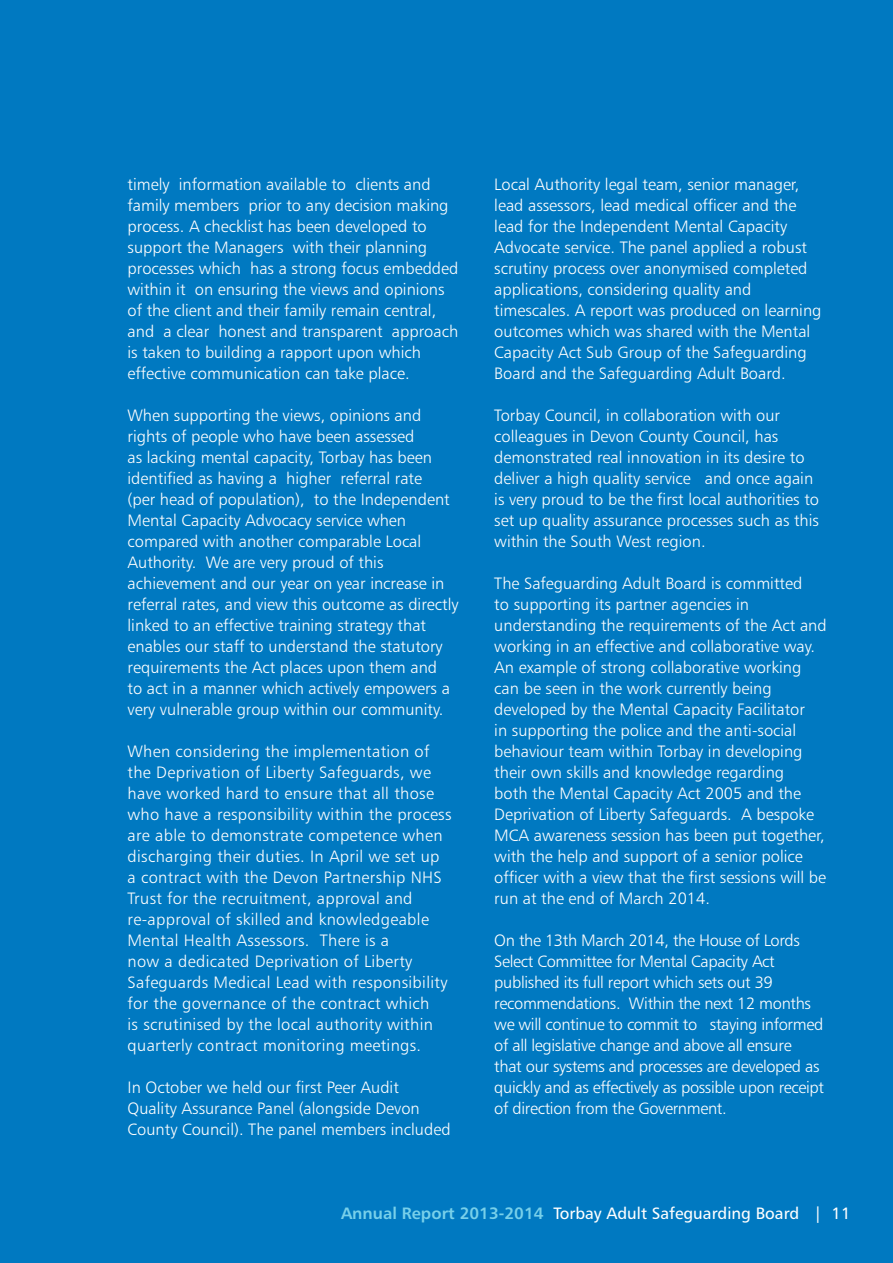
<style>
.page{position:relative;width:893px;height:1263px;background:#0079c1}
.page>*{position:absolute;margin:0;border:0;box-sizing:border-box;transform-origin:0 0}
.t1{font:16.5px/21px "Humanist 777 BT Light B";color:#fff}
.t2{font:16.5px/21px "Humanist 777 BT Light B";letter-spacing:.02em;color:#fff}
.t3{font:16.5px/21px "Humanist 777 BT Light B";letter-spacing:-.02em;color:#fff}
.t4{font:16.5px "Humanist 777 BT Roman B";color:#fff}
.s1{font-family:"Humanist 777 BT Bold B";color:#78d0ea}
</style>
<div class="page">
<p class="t1" style="left:128px;top:173px;width:332px">timely information available to clients and family members prior to any decision making process. A checklist has been developed to support the Managers with their planning processes which has a strong focus embedded within it on ensuring the views and opinions of the client and their family remain central, and a clear honest and transparent approach is taken to building a rapport upon which effective communication can take place.</p>
<p class="t1" style="left:128px;top:404px;width:333px">When supporting the views, opinions and rights of people who have been assessed<br>as lacking mental capacity, Torbay has been identified as having a higher referral rate<br>(per head of population), to the Independent Mental Capacity Advocacy service when compared with another comparable Local Authority. We are very proud of this achievement and our year on year increase in referral rates, and view this outcome as directly linked to an effective training strategy that enables our staff to understand the statutory requirements the Act places upon them and<br>to act in a manner which actively empowers a very vulnerable group within our community.</p>
<p class="t2" style="left:128px;top:740px;width:325px">When considering the implementation of the Deprivation of Liberty Safeguards, we have worked hard to ensure that all those who have a responsibility within the process are able to demonstrate competence when discharging their duties. In April we set up a contract with the Devon Partnership NHS Trust for the recruitment, approval and re-approval of skilled and knowledgeable Mental Health Assessors. There is a<br>now a dedicated Deprivation of Liberty Safeguards Medical Lead with responsibility for the governance of the contract which<br>is scrutinised by the local authority within quarterly contract monitoring meetings.</p>
<p class="t1" style="left:128px;top:1076px;width:325px">In October we held our first Peer Audit<br>Quality Assurance Panel (alongside Devon<br>County Council). The panel members included</p>
<p class="t1" style="left:494px;top:173px;width:329px">Local Authority legal team, senior manager, lead assessors, lead medical officer and the lead for the Independent Mental Capacity Advocate service. The panel applied a robust scrutiny process over anonymised completed applications, considering quality and timescales. A report was produced on learning outcomes which was shared with the Mental Capacity Act Sub Group of the Safeguarding Board and the Safeguarding Adult Board.</p>
<p class="t1" style="left:494px;top:404px;width:326px">Torbay Council, in collaboration with our colleagues in Devon County Council, has demonstrated real innovation in its desire to deliver a high quality service and once again is very proud to be the first local authorities to set up quality assurance processes such as this within the South West region.</p>
<p class="t1" style="left:494px;top:573px;width:334px">The Safeguarding Adult Board is committed<br>to supporting its partner agencies in understanding the requirements of the Act and working in an effective and collaborative way.<br>An example of strong collaborative working can be seen in the work currently being developed by the Mental Capacity Facilitator<br>in supporting the police and the anti-social behaviour team within Torbay in developing their own skills and knowledge regarding<br>both the Mental Capacity Act 2005 and the Deprivation of Liberty Safeguards. A bespoke MCA awareness session has been put together, with the help and support of a senior police officer with a view that the first sessions will be run at the end of March 2014.</p>
<p class="t3" style="left:494px;top:930px;width:331px">On the 13th March 2014, the House of Lords Select Committee for Mental Capacity Act published its full report which sets out 39 recommendations. Within the next 12 months we will continue to commit to staying informed of all legislative change and above all ensure<br>that our systems and processes are developed as quickly and as effectively as possible upon receipt of direction from the Government.</p>
<p class="t4" style="left:341px;top:1203px;width:511px"><span class="s1">Annual Report 2013-2014</span> Torbay Adult Safeguarding Board | 11</p>
</div>
